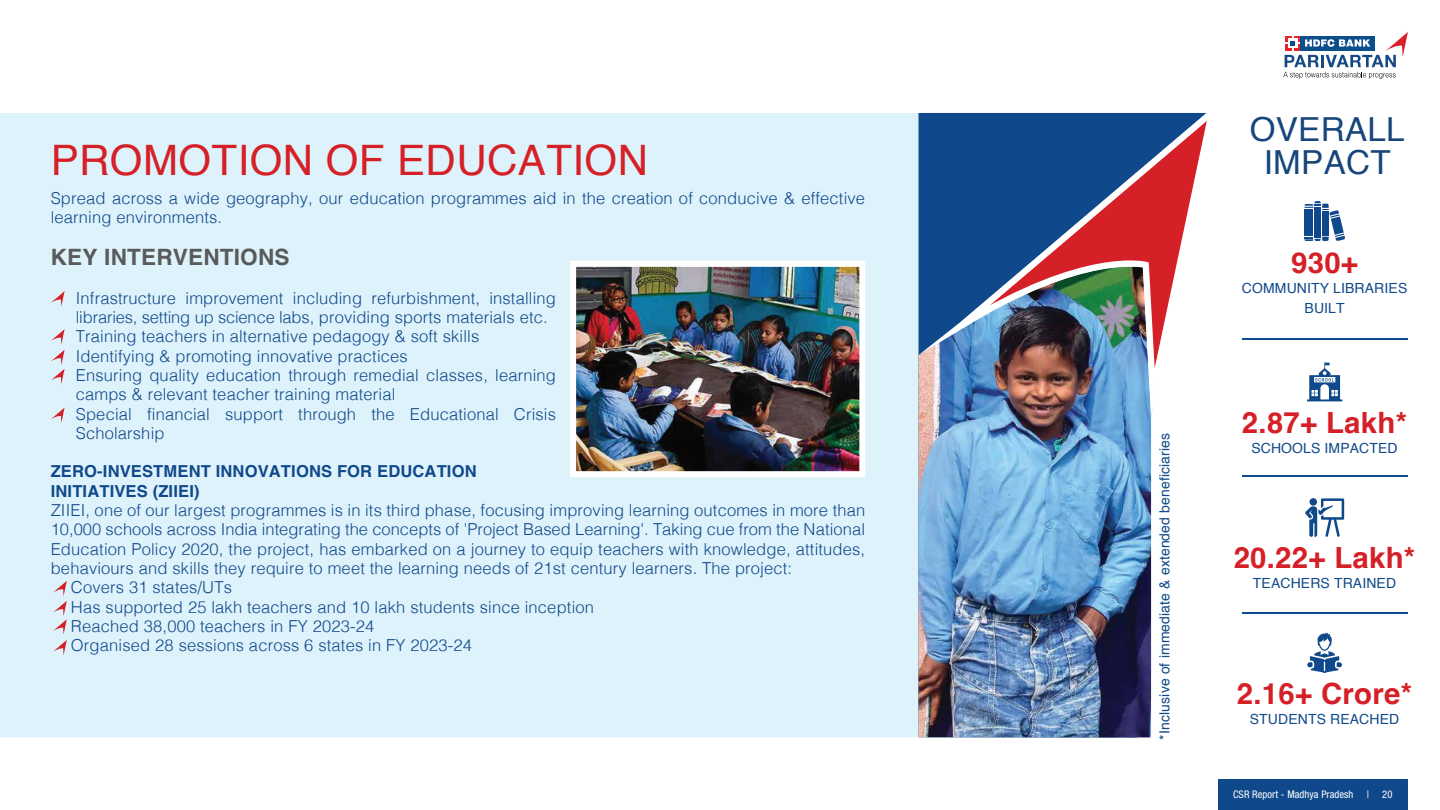
<style>
.page{position:relative;width:1440px;height:810px;background:#fff}
.page>*{position:absolute;margin:0;border:0;box-sizing:border-box;transform-origin:0 0}
.t1{font:42px "Helvetica";letter-spacing:.01em;color:#d62027}
.t2{font:33.15px/32.7px "Helvetica";letter-spacing:.01em;color:#17467c;text-align:center}
.t3{font:700 29.33px "Helvetica";letter-spacing:.01em;color:#d62027}
.t4{font:700 22.5px "Helvetica";letter-spacing:.01em;color:#585a5b}
.t5{font:300 16.5px/19.3px "Helvetica";letter-spacing:.01em;color:#10498b}
.t6{font:700 16.5px/19.3px "Helvetica";letter-spacing:.01em;color:#10498b}
.t7{font:13.95px/20px "Helvetica";letter-spacing:.01em;color:#10498b;text-align:center}
.t8{font:condensed 10.5px "Helvetica Neue LT Std";letter-spacing:.01em;color:#fff}
</style>
<div class="page">
<div style="left:0;top:113px;width:919px;height:624px;background:#def2fb"></div>
<hr style="left:1242px;top:338px;width:166px;height:2px;background:#10498b">
<hr style="left:1242px;top:475px;width:166px;height:2px;background:#10498b">
<hr style="left:1242px;top:612px;width:166px;height:2px;background:#10498b">
<svg style="left:1307px;top:633px;width:35px;height:40px"></svg>
<svg style="left:1305px;top:498px;width:39px;height:39px"></svg>
<svg style="left:1305px;top:201px;width:40px;height:40px"></svg>
<svg style="left:1307px;top:362px;width:35px;height:39px"></svg>
<img style="left:577px;top:268px;width:281px;height:202px">
<div style="left:570px;top:261px;width:295px;height:216px;border:6px solid #fff"></div>
<img style="left:919px;top:416px;width:233px;height:321px">
<img style="left:919px;top:398px;width:235px;height:18px">
<img style="left:898px;top:113px;width:309px;height:285px">
<svg style="left:51px;top:291px;width:14px;height:16px"></svg>
<svg style="left:51px;top:408px;width:14px;height:15px"></svg>
<svg style="left:51px;top:329px;width:14px;height:55px"></svg>
<svg style="left:53px;top:581px;width:14px;height:74px"></svg>
<svg style="left:1283px;top:32px;width:125px;height:47px"></svg>
<div style="left:1218px;top:779px;width:190px;height:31px;background:#10498b"></div>
<h1 class="t1" style="left:51px;top:128px;width:599px">PROMOTION OF EDUCATION</h1>
<p class="t5" style="left:51px;top:188px;width:816px">Spread across a wide geography, our education programmes aid in the creation of conducive &amp; effective learning environments.</p>
<h3 class="t4" style="left:51px;top:244px;width:240px">KEY INTERVENTIONS</h3>
<p class="t5" style="left:76px;top:287px;width:482px">Infrastructure improvement including refurbishment, installing libraries, setting up science labs, providing sports materials etc.<br>Training teachers in alternative pedagogy &amp; soft skills Identifying &amp; promoting innovative practices<br>Ensuring quality education through remedial classes, learning camps &amp; relevant teacher training material<br>Special financial support through the Educational Crisis Scholarship</p>
<p class="t6" style="left:51px;top:464px;width:427px">ZERO-INVESTMENT INNOVATIONS FOR EDUCATION<br>INITIATIVES (ZIIEI)</p>
<p class="t5" style="left:51px;top:499px;width:816px">ZIIEI, one of our largest programmes is in its third phase, focusing improving learning outcomes in more than</p>
<p class="t5" style="left:51px;top:519px;width:816px">10,000 schools across India integrating the concepts of 'Project Based Learning'. Taking cue from the National</p>
<p class="t5" style="left:51px;top:538px;width:816px">Education Policy 2020, the project, has embarked on a journey to equip teachers with knowledge, attitudes,</p>
<p class="t5" style="left:51px;top:557px;width:743px">behaviours and skills they require to meet the learning needs of 21st century learners. The project:</p>
<p class="t5" style="left:71px;top:577px;width:162px">Covers 31 states/UTs</p>
<p class="t5" style="left:71px;top:596px;width:525px">Has supported 25 lakh teachers and 10 lakh students since inception</p>
<p class="t5" style="left:71px;top:615px;width:305px">Reached 38,000 teachers in FY 2023-24</p>
<p class="t5" style="left:71px;top:635px;width:403px">Organised 28 sessions across 6 states in FY 2023-24</p>
<p class="t7" style="left:1155px;top:740px;width:308px;rotate:-90deg">*Inclusive of immediate &amp; extended beneficiaries</p>
<h2 class="t2" style="left:1250px;top:114px;width:157px">OVERALL<br>IMPACT</h2>
<h3 class="t3" style="left:1291px;top:244px;width:68px">930+</h3>
<p class="t7" style="left:1242px;top:278px;width:167px">COMMUNITY LIBRARIES<br>BUILT</p>
<h3 class="t3" style="left:1242px;top:404px;width:167px">2.87+ Lakh*</h3>
<p class="t7" style="left:1251px;top:438px;width:148px">SCHOOLS IMPACTED</p>
<h3 class="t3" style="left:1234px;top:540px;width:183px">20.22+ Lakh*</h3>
<p class="t7" style="left:1253px;top:574px;width:145px">TEACHERS TRAINED</p>
<h3 class="t3" style="left:1237px;top:676px;width:177px">2.16+ Crore*</h3>
<p class="t7" style="left:1250px;top:710px;width:151px">STUDENTS REACHED</p>
<p class="t8" style="left:1233px;top:788px;width:122px">CSR Report - Madhya Pradesh</p>
<p class="t8" style="left:1367px;top:788px;width:4px">|</p>
<p class="t8" style="left:1382px;top:788px;width:12px">20</p>
</div>
